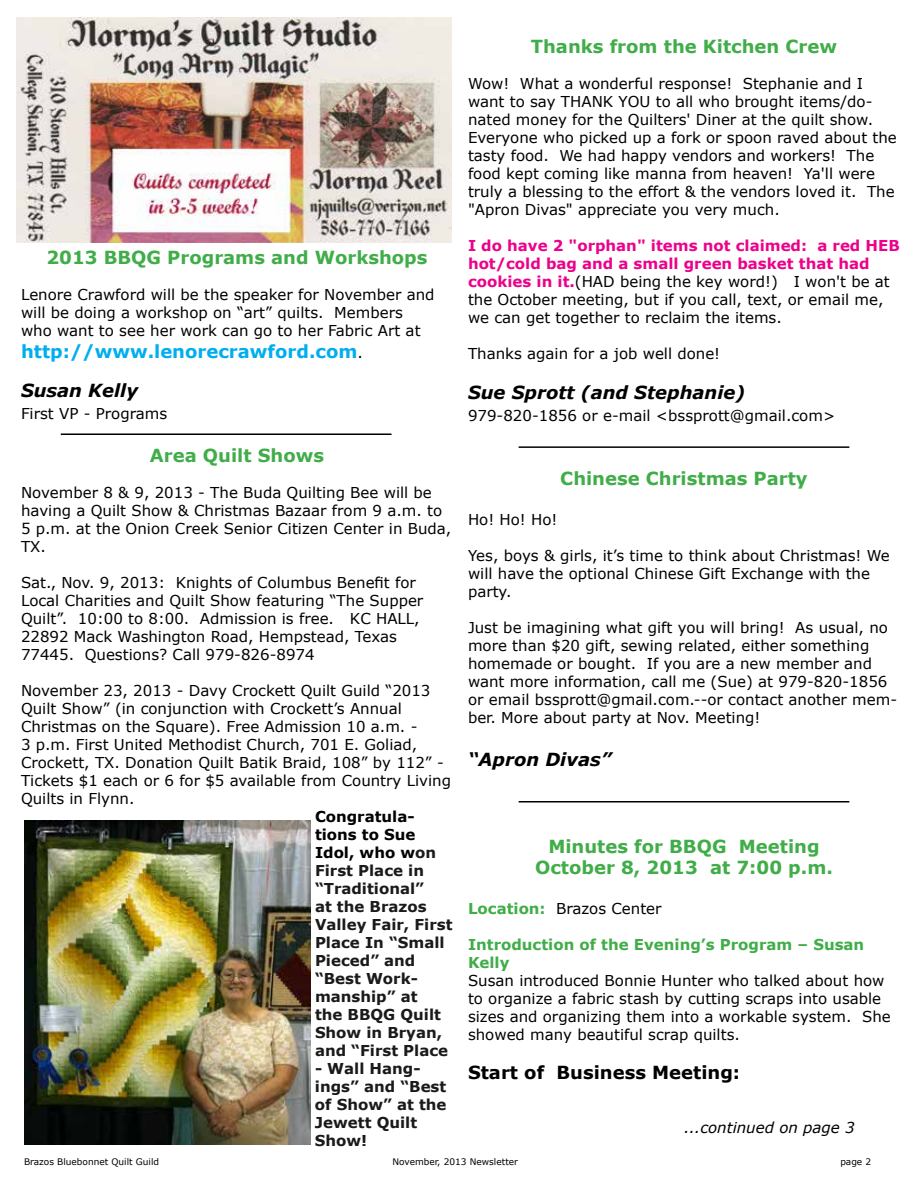
<style>
.page{position:relative;width:918px;height:1188px;background:#fff}
.page>*{position:absolute;margin:0;border:0;box-sizing:border-box;transform-origin:0 0}
.t1{font:700 18px/21.6px "Verdana";color:#41ad49;text-align:center}
.t2{font:italic 700 18px "Verdana";color:#000}
.t3{font:700 18px "Verdana";color:#00aeef}
.t4{font:700 18px "Verdana";color:#000}
.t5{font:15px/18px "Verdana";color:#000}
.t6{font:700 15px/18px "Verdana";color:#1a1a1a}
.t7{font:700 15px/18px "Verdana";color:#41ad49}
.t8{font:italic 15px "Verdana";color:#000}
.t9{font:9px "Verdana";color:#000}
.s1{font-weight:700;color:#ec008c}
.s2{font-weight:400;font-size:15px;color:#000}
.s3{color:#000}
.s4{font-weight:700;color:#41ad49}
</style>
<div class="page">
<img style="left:17px;top:18px;width:434px;height:225px">
<hr style="left:61px;top:434px;width:331px;height:1px;background:#000">
<img style="left:25px;top:821px;width:286px;height:324px">
<hr style="left:519px;top:446px;width:330px;height:2px;background:#000">
<hr style="left:519px;top:801px;width:330px;height:1px;background:#000">
<p class="t1" style="left:531px;top:36px;width:308px">Thanks from the Kitchen Crew</p>
<p class="t5" style="left:468px;top:75px;width:430px">Wow! What a wonderful response! Stephanie and I want to say THANK YOU to all who brought items/do&shy;nated money for the Quilters' Diner at the quilt show.<br>Everyone who picked up a fork or spoon raved about the tasty food. We had happy vendors and workers! The food kept coming like manna from heaven! Ya'll were truly a blessing to the effort &amp; the vendors loved it. The "Apron Divas" appreciate you very much.</p>
<p class="t5" style="left:468px;top:237px;width:433px"><span class="s1">I do have 2 "orphan" items not claimed: a red HEB hot/cold bag and a small green basket that had cookies in it.</span>(HAD being the key word!) I won't be at the October meeting, but if you call, text, or email me, we can get together to reclaim the items.</p>
<p class="t5" style="left:468px;top:345px;width:254px">Thanks again for a job well done!</p>
<p class="t2" style="left:468px;top:380px;width:279px">Sue Sprott (and Stephanie)</p>
<p class="t5" style="left:468px;top:406px;width:369px">979-820-1856 or e-mail &lt;bssprott@gmail.com&gt;</p>
<p class="t1" style="left:46px;top:246px;width:383px">2013 BBQG Programs and Workshops</p>
<p class="t5" style="left:21px;top:285px;width:415px">Lenore Crawford will be the speaker for November and will be doing a workshop on “art” quilts. Members who want to see her work can go to her Fabric Art at</p>
<p class="t3" style="left:21px;top:338px;width:344px">http://www.lenorecrawford.com<span class="s2">.</span></p>
<p class="t2" style="left:21px;top:378px;width:119px">Susan Kelly</p>
<p class="t5" style="left:21px;top:404px;width:148px">First VP - Programs</p>
<p class="t1" style="left:150px;top:444px;width:176px">Area Quilt Shows</p>
<p class="t5" style="left:21px;top:483px;width:432px">November 8 &amp; 9, 2013 - The Buda Quilting Bee will be having a Quilt Show &amp; Christmas Bazaar from 9 a.m. to 5 p.m. at the Onion Creek Senior Citizen Center in Buda, TX.</p>
<p class="t5" style="left:21px;top:573px;width:404px">Sat., Nov. 9, 2013: Knights of Columbus Benefit for Local Charities and Quilt Show featuring “The Supper Quilt”. 10:00 to 8:00. Admission is free. KC HALL, 22892 Mack Washington Road, Hempstead, Texas 77445. Questions? Call 979-826-8974</p>
<p class="t5" style="left:21px;top:681px;width:432px">November 23, 2013 - Davy Crockett Quilt Guild “2013<br>Quilt Show” (in conjunction with Crockett’s Annual Christmas on the Square). Free Admission 10 a.m. -<br>3 p.m. First United Methodist Church, 701 E. Goliad, Crockett, TX. Donation Quilt Batik Braid, 108” by 112” - Tickets $1 each or 6 for $5 available from Country Living Quilts in Flynn.</p>
<p class="t6" style="left:315px;top:807px;width:139px"><span class="s3">Congratula&shy;tions to Sue<br>Idol, who w</span>on<br>First Place in “Traditional”<br>at the Brazos<br>Valley Fair, First<br>Place In “Small<br>Pieced” and “Best Work&shy;manship” at<br>the BBQG Quilt<br>Show in Bryan, and “First Place</p>
<p class="t6" style="left:315px;top:1059px;width:133px">- Wall Hang&shy;ings” and “Best of Show” at the<br>Jewett Quilt<br>Show!</p>
<p class="t9" style="left:24px;top:1155px;width:137px">Brazos Bluebonnet Quilt Guild</p>
<p class="t9" style="left:392px;top:1155px;width:127px">November, 2013 Newsletter</p>
<p class="t9" style="left:840px;top:1155px;width:32px">page 2</p>
<p class="t1" style="left:560px;top:468px;width:249px">Chinese Christmas Party</p>
<p class="t5" style="left:468px;top:510px;width:91px">Ho! Ho! Ho!</p>
<p class="t5" style="left:468px;top:546px;width:423px">Yes, boys &amp; girls, it’s time to think about Christmas! We will have the optional Chinese Gift Exchange with the party.</p>
<p class="t5" style="left:468px;top:618px;width:431px">Just be imagining what gift you will bring! As usual, no more than $20 gift, sewing related, either something homemade or bought. If you are a new member and want more information, call me (Sue) at 979-820-1856 or email bssprott@gmail.com.--or contact another mem&shy;ber. More about party at Nov. Meeting!</p>
<p class="t2" style="left:468px;top:747px;width:145px">“Apron Divas”</p>
<p class="t1" style="left:535px;top:835px;width:299px">Minutes for BBQG Meeting<br>October 8, 2013 at 7:00 p.m.</p>
<p class="t5" style="left:468px;top:899px;width:195px"><span class="s4">Location:</span> Brazos Center</p>
<p class="t7" style="left:468px;top:935px;width:398px">Introduction of the Evening’s Program – Susan<br>Kelly</p>
<p class="t5" style="left:468px;top:971px;width:424px">Susan introduced Bonnie Hunter who talked about how to organize a fabric stash by cutting scraps into usable sizes and organizing them into a workable system. She showed many beautiful scrap quilts.</p>
<p class="t4" style="left:468px;top:1060px;width:274px">Start of Business Meeting:</p>
<p class="t8" style="left:684px;top:1118px;width:172px">...continued on page 3</p>
</div>
